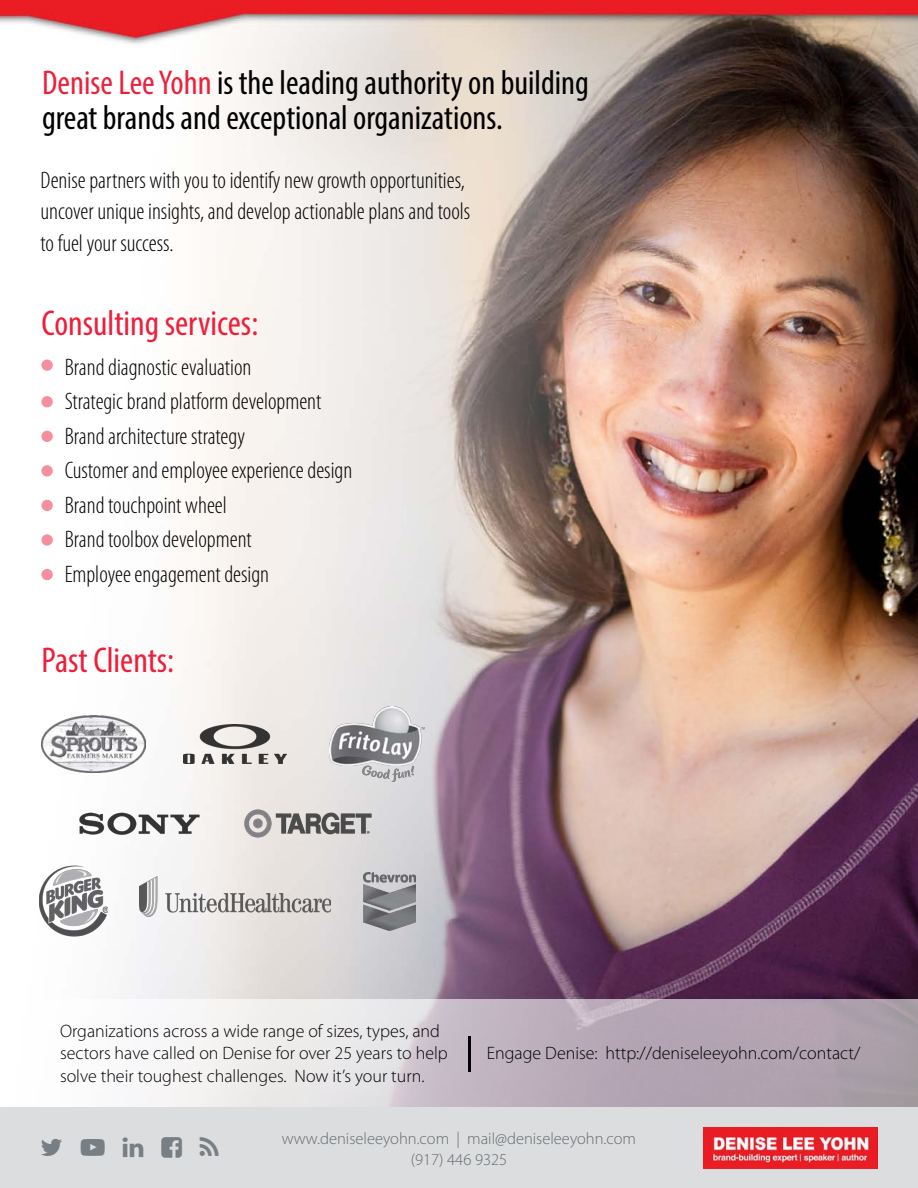
<style>
.page{position:relative;width:918px;height:1188px;background:#fff}
.page>*{position:absolute;margin:0;border:0;box-sizing:border-box;transform-origin:0 0}
.t1{font:condensed 36px "Myriad Pro";color:#ee1f3b}
.t2{font:condensed 34.5px/34.5px "Myriad Pro";color:#000}
.t3{font:300 condensed 24px/34.5px "Myriad Pro";color:#000}
.t4{font:300 18px/22.5px "Myriad Pro";color:#000}
.t5{font:300 16.5px/21px "Myriad Pro";color:#646b70;text-align:center}
.s1{color:#ee1f3b}
</style>
<div class="page">
<div style="left:0;top:1107px;width:918px;height:81px;background:#dcddde"></div>
<img style="left:703px;top:1127px;width:175px;height:42px">
<img style="left:0;top:0;width:918px;height:999px">
<svg style="left:171px;top:999px;width:747px;height:108px"></svg>
<svg style="left:41px;top:359px;width:12px;height:12px"></svg>
<div style="left:41px;top:396px;width:12px;height:11px;background:#f68f9d;border-radius:50%"></div>
<svg style="left:41px;top:431px;width:12px;height:11px"></svg>
<svg style="left:41px;top:465px;width:12px;height:12px"></svg>
<svg style="left:41px;top:500px;width:12px;height:11px"></svg>
<svg style="left:41px;top:534px;width:12px;height:12px"></svg>
<svg style="left:41px;top:569px;width:12px;height:11px"></svg>
<hr style="left:468px;top:1036px;width:2px;height:35px;background:#000">
<img style="left:78px;top:812px;width:122px;height:23px">
<img style="left:329px;top:707px;width:95px;height:75px">
<img style="left:183px;top:725px;width:103px;height:38px">
<img style="left:236px;top:805px;width:145px;height:37px">
<img style="left:363px;top:873px;width:52px;height:58px">
<img style="left:40px;top:865px;width:68px;height:72px">
<img style="left:140px;top:876px;width:191px;height:40px">
<img style="left:41px;top:715px;width:105px;height:57px">
<h2 class="t2" style="left:42px;top:65px;width:549px"><span class="s1">Denise Lee Yohn</span> is the leading authority on building great brands and exceptional organizations.</h2>
<p class="t3" style="left:40px;top:164px;width:431px;line-height:31.5px">Denise partners with you to identify new growth opportunities, uncover unique insights, and develop actionable plans and tools to fuel your success.</p>
<h1 class="t1" style="left:42px;top:301px;width:218px">Consulting services:</h1>
<p class="t3" style="left:65px;top:350px;width:289px">Brand diagnostic evaluation<br>Strategic brand platform development<br>Brand architecture strategy<br>Customer and employee experience design<br>Brand touchpoint wheel<br>Brand toolbox development<br>Employee engagement design</p>
<h1 class="t1" style="left:42px;top:638px;width:134px">Past Clients:</h1>
<p class="t4" style="left:60px;top:1019px;width:389px">Organizations across a wide range of sizes, types, and sectors have called on Denise for over 25 years to help solve their toughest challenges. Now it’s your turn.</p>
<p class="t4" style="left:487px;top:1042px;width:375px">Engage Denise: http://deniseleeyohn.com/contact/</p>
<p class="t5" style="left:282px;top:1128px;width:356px">www.deniseleeyohn.com | mail@deniseleeyohn.com (917) 446 9325</p>
</div>
